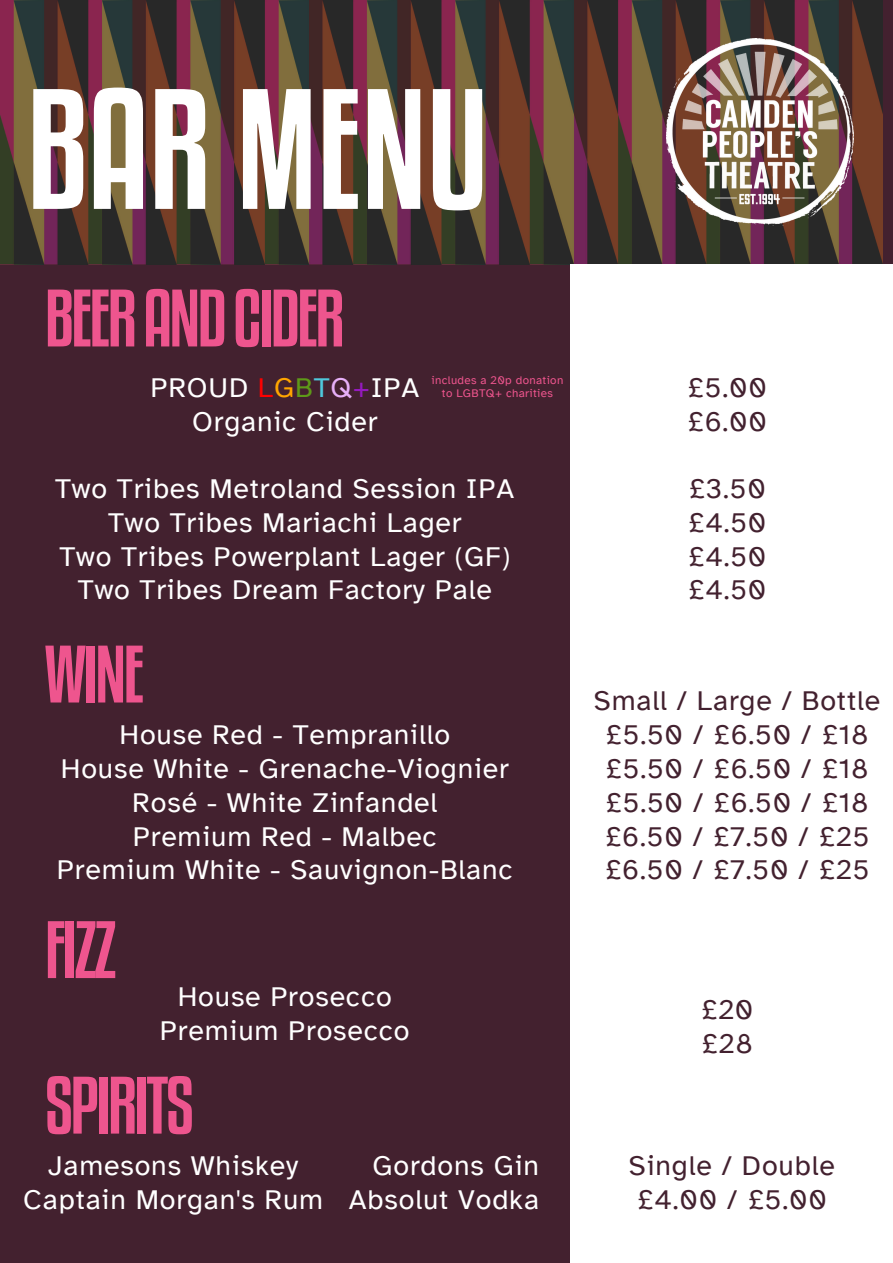
<style>
.page{position:relative;width:893px;height:1263px;background:#43212f}
.page>*{position:absolute;margin:0;border:0;box-sizing:border-box;transform-origin:0 0}
.t1{font:151.65px "Kenyan Coffee Rg";color:#fff}
.t2{font:72px "Kenyan Coffee Rg";letter-spacing:-.04em;color:#ee558e}
.t3{font:28.5px/33.8px "Atkinson Hyperlegible";letter-spacing:.03em;color:#fff;text-align:center}
.t4{font:28.5px/33.8px "Atkinson Hyperlegible";letter-spacing:.03em;color:#43212f}
.t5{font:11.62px/13.8px "Atkinson Hyperlegible";letter-spacing:.03em;color:#ee558e;text-align:center}
.s1{color:#f00}
.s2{color:#ffa500}
.s3{color:#5e9918}
.s4{color:#4fc8dc}
.s5{color:#e7b0f8}
.s6{color:#951abe}
</style>
<div class="page">
<img style="left:0;top:0;width:883px;height:264px">
<div style="left:570px;top:264px;width:323px;height:999px;background:#fff"></div>
<img style="left:666px;top:39px;width:187px;height:187px">
<h1 class="t1" style="left:27px;top:58px;width:463px">BAR MENU</h1>
<h2 class="t2" style="left:45px;top:275px;width:301px">BEERANDCIDER</h2>
<p class="t3" style="left:150px;top:370px;width:270px">PROUD <span class="s1">L</span><span class="s2">G</span><span class="s3">B</span><span class="s4">T</span><span class="s5">Q</span><span class="s6">+</span>IPA<br>Organic Cider</p>
<p class="t5" style="left:431px;top:373px;width:133px">includes a 20p donation to LGBTQ+ charities</p>
<p class="t3" style="left:55px;top:472px;width:461px">Two Tribes Metroland Session IPA<br>Two Tribes Mariachi Lager<br>Two Tribes Powerplant Lager (GF)<br>Two Tribes Dream Factory Pale</p>
<h2 class="t2" style="left:45px;top:631px;width:101px">WINE</h2>
<p class="t3" style="left:57px;top:718px;width:457px">House Red - Tempranillo<br>House White - Grenache-Viognier<br>Rosé - White Zinfandel<br>Premium Red - Malbec<br>Premium White - Sauvignon-Blanc</p>
<h2 class="t2" style="left:45px;top:906px;width:73px">FIZZ</h2>
<p class="t3" style="left:160px;top:980px;width:251px">House Prosecco<br>Premium Prosecco</p>
<h2 class="t2" style="left:45px;top:1062px;width:151px">SPIRITS</h2>
<p class="t4" style="left:687px;top:370px;width:81px">£5.00 £6.00</p>
<p class="t4" style="left:688px;top:472px;width:80px;text-align:justify">£3.50 £4.50 £4.50 £4.50</p>
<p class="t4" style="left:594px;top:684px;width:288px;text-align:center">Small / Large / Bottle £5.50 / £6.50 / £18 £5.50 / £6.50 / £18 £5.50 / £6.50 / £18 £6.50 / £7.50 / £25 £6.50 / £7.50 / £25</p>
<p class="t4" style="left:701px;top:993px;width:54px">£20 £28</p>
<p class="t3" style="left:23px;top:1148px;width:301px">Jamesons Whiskey<br>Captain Morgan's Rum</p>
<p class="t4" style="left:629px;top:1148px;width:207px">Single / Double £4.00 / £5.00</p>
<p class="t3" style="left:349px;top:1148px;width:192px;text-align:right">Gordons Gin<br>Absolut Vodka</p>
</div>
